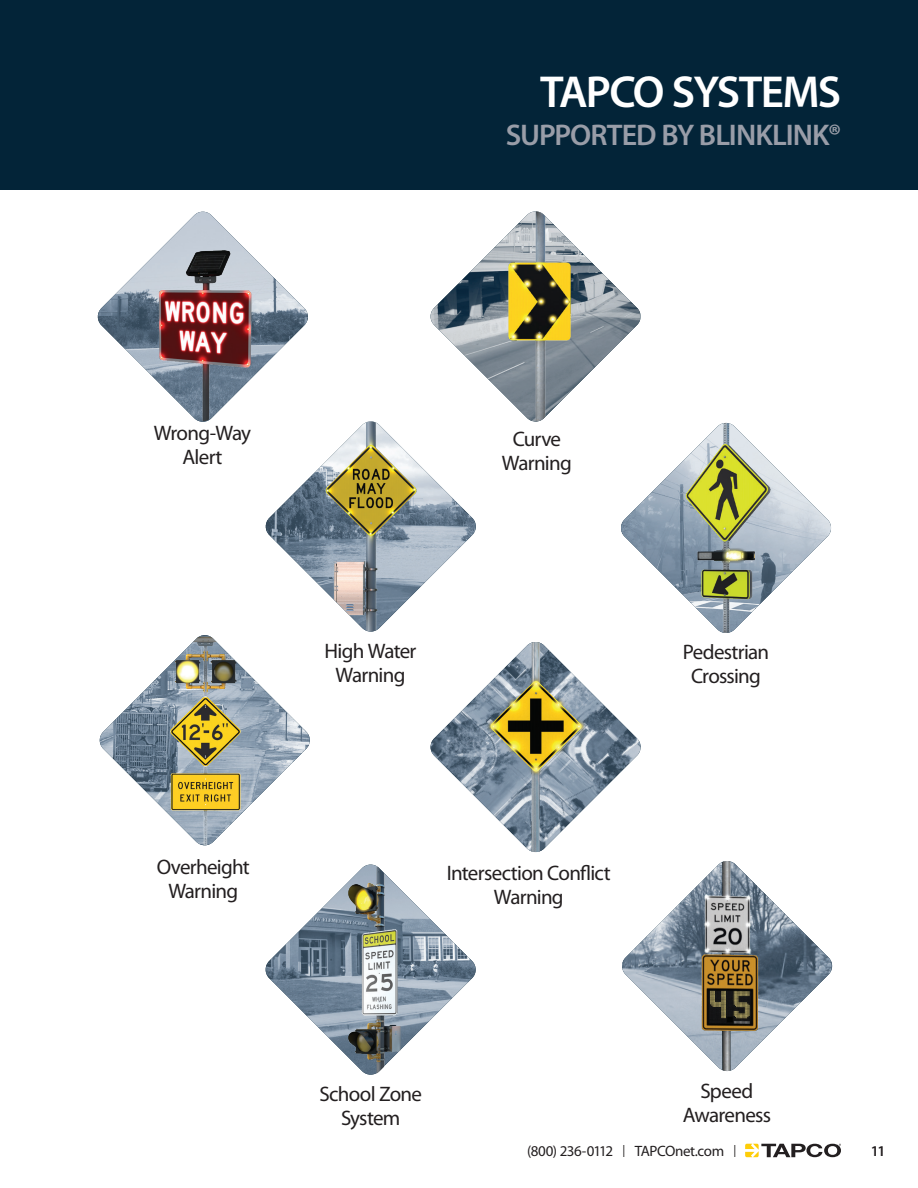
<style>
.page{position:relative;width:918px;height:1188px;background:#fff}
.page>*{position:absolute;margin:0;border:0;box-sizing:border-box;transform-origin:0 0}
.t1{font:600 45px "Myriad Pro";letter-spacing:-.035em;color:#fff}
.t2{font:600 30px "Myriad Pro";letter-spacing:-.03em;color:#999da8}
.t3{font:21px/24px "Myriad Pro";letter-spacing:-.035em;color:#231f20;text-align:center}
.t4{font:15px "Myriad Pro";letter-spacing:-.03em;color:#231f20}
.t5{font:600 15px "Myriad Pro";color:#231f20}
.s1{font-size:12px}
</style>
<div class="page">
<svg style="left:745px;top:1144px;width:96px;height:13px"></svg>
<div style="left:0;top:0;width:918px;height:190px;background:#032438"></div>
<img style="left:621px;top:486px;width:210px;height:84px">
<img style="left:653px;top:423px;width:141px;height:210px">
<img style="left:169px;top:212px;width:67px;height:28px">
<img style="left:97px;top:240px;width:211px;height:182px">
<img style="left:265px;top:908px;width:211px;height:123px">
<img style="left:322px;top:865px;width:114px;height:210px">
<img style="left:622px;top:861px;width:211px;height:210px">
<img style="left:265px;top:421px;width:211px;height:148px">
<img style="left:303px;top:421px;width:139px;height:211px">
<img style="left:430px;top:687px;width:211px;height:120px">
<img style="left:451px;top:642px;width:135px;height:211px">
<img style="left:429px;top:211px;width:212px;height:212px">
<img style="left:99px;top:726px;width:211px;height:29px">
<img style="left:109px;top:635px;width:197px;height:211px">
<h1 class="t1" style="left:540px;top:64px;width:303px">TAPCO SYSTEMS</h1>
<h2 class="t2" style="left:506px;top:116px;width:337px">SUPPORTED BY BLINKLINK®</h2>
<p class="t3" style="left:154px;top:421px;width:99px">Wrong-Way<br>Alert</p>
<p class="t3" style="left:325px;top:638px;width:93px">High Water<br>Warning</p>
<p class="t3" style="left:502px;top:427px;width:71px">Curve<br>Warning</p>
<p class="t3" style="left:683px;top:640px;width:88px">Pedestrian<br>Crossing</p>
<p class="t3" style="left:157px;top:854px;width:95px">Overheight<br>Warning</p>
<p class="t3" style="left:447px;top:860px;width:165px">Intersection Conflict<br>Warning</p>
<p class="t3" style="left:319px;top:1082px;width:104px">School Zone<br>System</p>
<p class="t3" style="left:683px;top:1078px;width:90px">Speed<br>Awareness</p>
<p class="t4" style="left:527px;top:1141px;width:210px">(800) 236-0112 <span class="s1">|</span> TAPCOnet.com <span class="s1">|</span></p>
<p class="t5" style="left:871px;top:1142px;width:16px">11</p>
</div>
